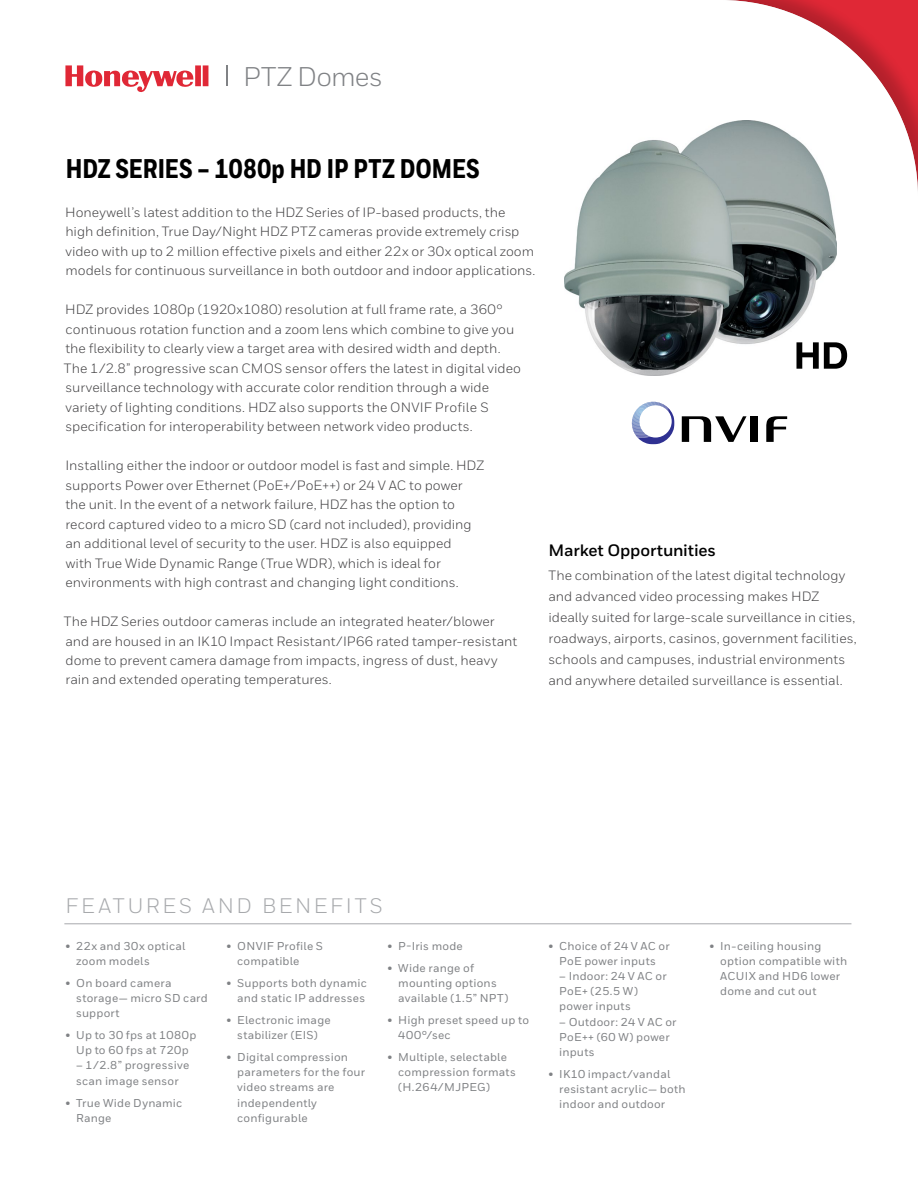
<style>
.page{position:relative;width:918px;height:1188px;background:#fff}
.page>*{position:absolute;margin:0;border:0;box-sizing:border-box;transform-origin:0 0}
.t1{font:800 27px "Honeywell Cond";letter-spacing:-.005em;color:#000}
.t2{font:27px "Honeywell Sans";letter-spacing:-.025em;color:#808285}
.t3{font:21px "Honeywell Sans";letter-spacing:.13em;color:#a7a9ac}
.t4{font:700 16.5px "Honeywell Sans";letter-spacing:-.01em;color:#000}
.t5{font:13.5px/19.5px "Honeywell Sans";color:#414042}
.t6{font:500 11.4px/15.1px "Honeywell Sans";letter-spacing:.015em;color:#808285}
</style>
<div class="page">
<svg style="left:65px;top:65px;width:143px;height:27px"></svg>
<hr style="left:226px;top:65px;width:2px;height:21px;background:#808285">
<img style="left:564px;top:121px;width:273px;height:254px">
<hr style="left:64px;top:923px;width:787px;height:1px;background:#a7a9ac">
<svg style="left:796px;top:342px;width:51px;height:27px"></svg>
<div style="left:750px;top:416px;width:7px;height:26px;background:#000"></div>
<svg style="left:682px;top:416px;width:65px;height:26px"></svg>
<svg style="left:766px;top:416px;width:21px;height:26px"></svg>
<svg style="left:632px;top:402px;width:43px;height:42px"></svg>
<h1 class="t2" style="left:243px;top:61px;width:141px">PTZ Domes</h1>
<h1 class="t1" style="left:66px;top:152px;width:415px">HDZ SERIES – 1080p HD IP PTZ DOMES</h1>
<p class="t5" style="left:65px;top:202px;width:472px">Honeywell’s latest addition to the HDZ Series of I P-based products, the high definition, True Day/Night HDZ PTZ cameras provide extremely crisp video with up to 2 million effective pixels and either 22x or 30x optical zoom models for continuous surveillance in both outdoor and indoor applications.</p>
<p class="t5" style="left:64px;top:300px;width:459px">HDZ provides 1080p (1920x1080) resolution at full frame rate, a 360° continuous rotation function and a zoom lens which combine to give you the flexibility to clearly view a target area with desired width and depth.<br>The 1/2.8” progressive scan CMOS sensor offers the latest in digital video surveillance technology with accurate color rendition through a wide variety of lighting conditions. HDZ also supports the ONVI F Profile S specification for interoperability between network video products.</p>
<p class="t5" style="left:65px;top:456px;width:420px">I nstalling either the indoor or outdoor model is fast and simple. HDZ supports Power over Ethernet (PoE+/PoE++) or 24 V AC to power the unit. I n the event of a network failure, HDZ has the option to record captured video to a micro SD (card not included), providing an additional level of security to the user. HDZ is also equipped<br>with True Wide Dynamic Range (True WDR), which is ideal for environments with high contrast and changing light conditions.</p>
<p class="t5" style="left:64px;top:612px;width:455px">The HDZ Series outdoor cameras include an integrated heater/blower and are housed in an I K10 I mpact Resistant/I P66 rated tamper-resistant dome to prevent camera damage from impacts, ingress of dust, heavy rain and extended operating temperatures.</p>
<p class="t4" style="left:549px;top:540px;width:169px">Market Opportunities</p>
<p class="t5" style="left:549px;top:565px;width:310px;line-height:21px">The combination of the latest digital technology and advanced video processing makes HDZ ideally suited for large-scale surveillance in cities, roadways, airports, casinos, government facilities, schools and campuses, industrial environments and anywhere detailed surveillance is essential.</p>
<h2 class="t3" style="left:65px;top:894px;width:319px">Features AND Ben efits</h2>
<p class="t6" style="left:76px;top:938px;width:111px;text-indent:-11px">• 22x and 30x optical zoom models</p>
<p class="t6" style="left:76px;top:975px;width:133px;text-indent:-11px">• On board camera storage— micro SD card support</p>
<p class="t6" style="left:65px;top:1028px;width:133px;text-align:center">• Up to 30 fps at 1080p<br>Up to 60 fps at 720p</p>
<p class="t6" style="left:76px;top:1058px;width:115px">– 1/2.8” progressive scan image sensor</p>
<p class="t6" style="left:76px;top:1095px;width:108px;text-indent:-11px">• True Wide Dynamic<br>Range</p>
<p class="t6" style="left:237px;top:938px;width:87px;text-indent:-11px">• ONVIF Profile S compatible</p>
<p class="t6" style="left:226px;top:975px;width:142px;text-align:right">• Supports both dynamic and static IP addresses</p>
<p class="t6" style="left:226px;top:1013px;width:106px;text-align:center">• Electronic image stabilizer (EIS)</p>
<p class="t6" style="left:237px;top:1050px;width:129px;text-indent:-11px">• Digital compression parameters for the four video streams are independently configurable</p>
<p class="t6" style="left:387px;top:938px;width:77px">• P-Iris mode</p>
<p class="t6" style="left:398px;top:960px;width:112px;text-indent:-11px">• Wide range of mounting options available (1.5” NPT)</p>
<p class="t6" style="left:398px;top:1013px;width:132px;text-indent:-11px">• High preset speed up to<br>400°/sec</p>
<p class="t6" style="left:398px;top:1050px;width:119px;text-indent:-11px">• Multiple, selectable compression formats (H.264/MJPEG)</p>
<p class="t6" style="left:549px;top:938px;width:123px;text-align:center">• Choice of 24 V AC or<br>PoE power inputs</p>
<p class="t6" style="left:559px;top:969px;width:109px">– Indoor: 24 V AC or<br>PoE+ (25.5 W) power inputs</p>
<p class="t6" style="left:559px;top:1014px;width:119px">– Outdoor: 24 V AC or<br>PoE++ (60 W) power inputs</p>
<p class="t6" style="left:559px;top:1067px;width:128px;text-indent:-11px">• IK10 impact/vandal resistant acrylic— both indoor and outdoor</p>
<p class="t6" style="left:720px;top:938px;width:128px;text-indent:-11px">• In-ceiling housing option compatible with<br>ACUIX and HD6 lower dome and cut out</p>
</div>
